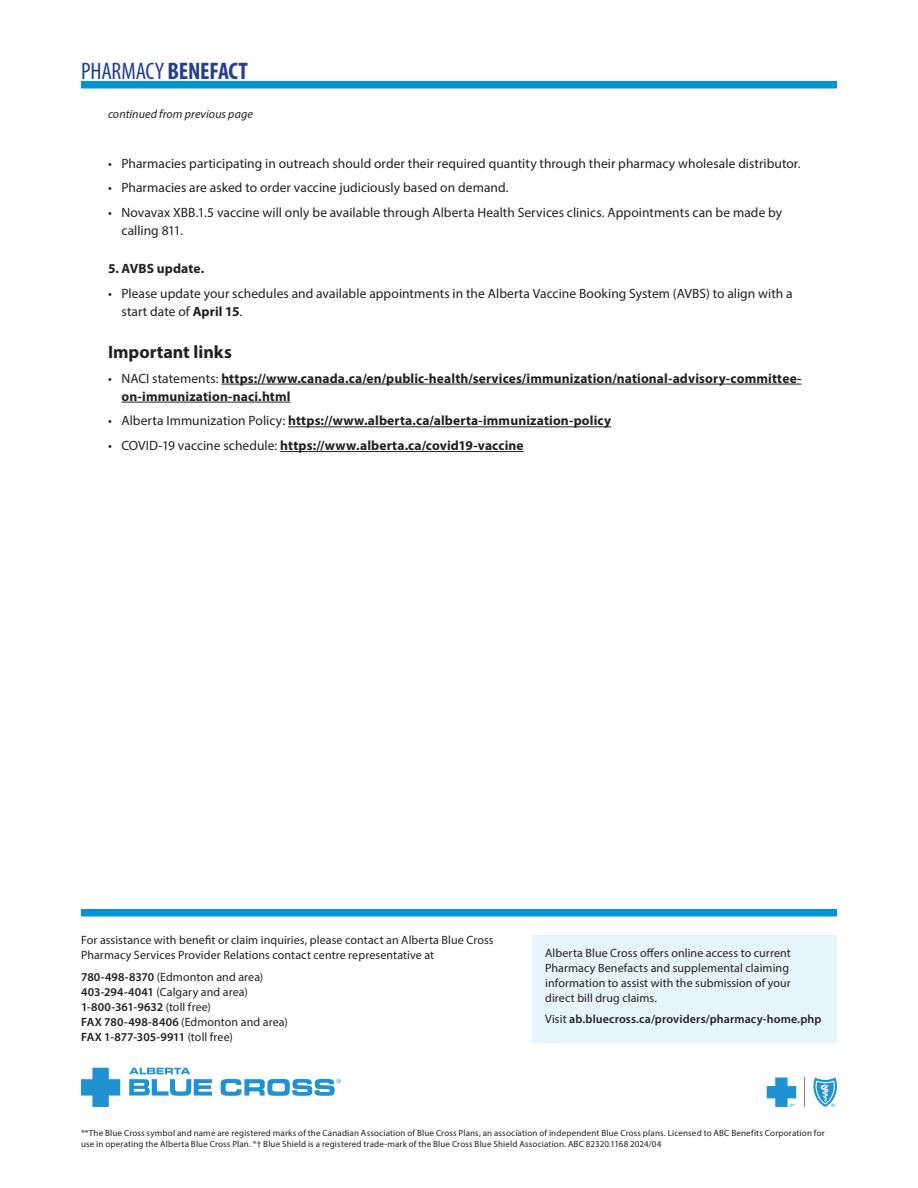
<style>
.page{position:relative;width:918px;height:1188px;background:#fff}
.page>*{position:absolute;margin:0;border:0;box-sizing:border-box;transform-origin:0 0}
.Body_text{font:condensed 24px "Myriad Pro";letter-spacing:-.01em;color:#253f8e}
.Subhead_H2{font:700 18px "Myriad Pro";color:#231f20}
.t1{font:13.5px/18px "Myriad Pro";letter-spacing:.005em;color:#231f20}
.t2{font:700 13.5px/18px "Myriad Pro";letter-spacing:.01em;color:#231f20}
.Body_text-2{font:12px/15px "Myriad Pro";letter-spacing:.005em;color:#231f20}
.Body_text-3{font:600 12px "Myriad Pro";letter-spacing:.01em;color:#231f20}
.t3{font:italic 12px "Myriad Pro";letter-spacing:.01em;color:#231f20}
.t4{font:9px/10.8px "Myriad Pro";letter-spacing:.015em;color:#231f20}
.s1{font-weight:700}
.s2{font-weight:400}
.s3{font-weight:600}
</style>
<div class="page">
<div style="left:532px;top:935px;width:305px;height:108px;background:#e6f4fb"></div>
<div style="left:81px;top:909px;width:756px;height:7px;background:#0094d7"></div>
<svg style="left:813px;top:1077px;width:24px;height:30px"></svg>
<hr style="left:804px;top:1077px;width:1px;height:30px;background:#808284">
<svg style="left:767px;top:1077px;width:29px;height:30px"></svg>
<svg style="left:129px;top:1068px;width:83px;height:28px"></svg>
<svg style="left:221px;top:1079px;width:120px;height:17px"></svg>
<svg style="left:81px;top:1068px;width:39px;height:39px"></svg>
<div style="left:81px;top:81px;width:756px;height:7px;background:#0094d7"></div>
<hr style="left:221px;top:384px;width:581px;height:1px;background:#231f20">
<hr style="left:122px;top:402px;width:169px;height:1px;background:#231f20">
<hr style="left:288px;top:426px;width:323px;height:1px;background:#231f20">
<hr style="left:280px;top:451px;width:244px;height:1px;background:#231f20">
<p class="Body_text" style="left:81px;top:56px;width:168px">PHARMACY <span class="s1">BENEFACT</span></p>
<p class="t3" style="left:108px;top:107px;width:146px">continued from previous page</p>
<p class="t1" style="left:108px;top:154px;width:694px">• Pharmacies participating in outreach should order their required quantity through their pharmacy wholesale distributor.</p>
<p class="t1" style="left:108px;top:179px;width:402px">• Pharmacies are asked to order vaccine judiciously based on demand.</p>
<p class="t1" style="left:122px;top:203px;width:662px;text-indent:-14px">• Novavax XBB.1.5 vaccine will only be available through Alberta Health Services clinics. Appointments can be made by calling 811.</p>
<p class="t2" style="left:108px;top:259px;width:98px">5. AVBS update.</p>
<p class="t1" style="left:122px;top:284px;width:673px;text-indent:-14px">• Please update your schedules and available appointments in the Alberta Vaccine Booking System (AVBS) to align with a start date of <span class="s1">April 15</span>.</p>
<p class="Subhead_H2" style="left:108px;top:340px;width:125px">Important links</p>
<p class="t2" style="left:122px;top:369px;width:682px;text-indent:-14px"><span class="s2">• NACI statements:</span> https://www.canada.ca/en/public-health/services/immunization/national-advisory-committee&shy;on-immunization-naci.html</p>
<p class="t2" style="left:108px;top:411px;width:505px"><span class="s2">• Alberta Immunization Policy:</span> https://www.alberta.ca/alberta-immunization-policy</p>
<p class="t2" style="left:108px;top:436px;width:417px"><span class="s2">• COVID-19 vaccine schedule:</span> https://www.alberta.ca/covid19-vaccine</p>
<p class="Body_text-2" style="left:81px;top:932px;width:414px">For assistance with benefit or claim inquiries, please contact an Alberta Blue Cross<br>Pharmacy Services Provider Relations contact centre representative at</p>
<p class="Body_text-2" style="left:81px;top:969px;width:184px"><span class="s3">780-498-8370</span> (Edmonton and area)</p>
<p class="Body_text-2" style="left:81px;top:984px;width:168px"><span class="s3">403-294-4041</span> (Calgary and area)</p>
<p class="Body_text-3" style="left:81px;top:999px;width:132px">1-800-361-9632 <span class="s2">(toll free)</span></p>
<p class="Body_text-2" style="left:81px;top:1014px;width:208px"><span class="s3">FAX 780-498-8406</span> (Edmonton and area)</p>
<p class="Body_text-3" style="left:81px;top:1029px;width:154px">FAX 1-877-305-9911 <span class="s2">(toll free)</span></p>
<p class="Body_text-2" style="left:545px;top:945px;width:247px">Alberta Blue Cross offers online access to current Pharmacy Benefacts and supplemental claiming information to assist with the submission of your direct bill drug claims.</p>
<p class="Body_text-3" style="left:545px;top:1012px;width:278px"><span class="s2">Visit</span> ab.bluecross.ca/providers/pharmacy-home.php</p>
<p class="t4" style="left:81px;top:1128px;width:745px">®*The Blue Cross symbol and name are registered marks of the Canadian Association of Blue Cross Plans, an association of independent Blue Cross plans. Licensed to ABC Benefits Corporation for use in operating the Alberta Blue Cross Plan. ®† Blue Shield is a registered trade-mark of the Blue Cross Blue Shield Association. ABC 82320.1168 2024/04</p>
</div>
